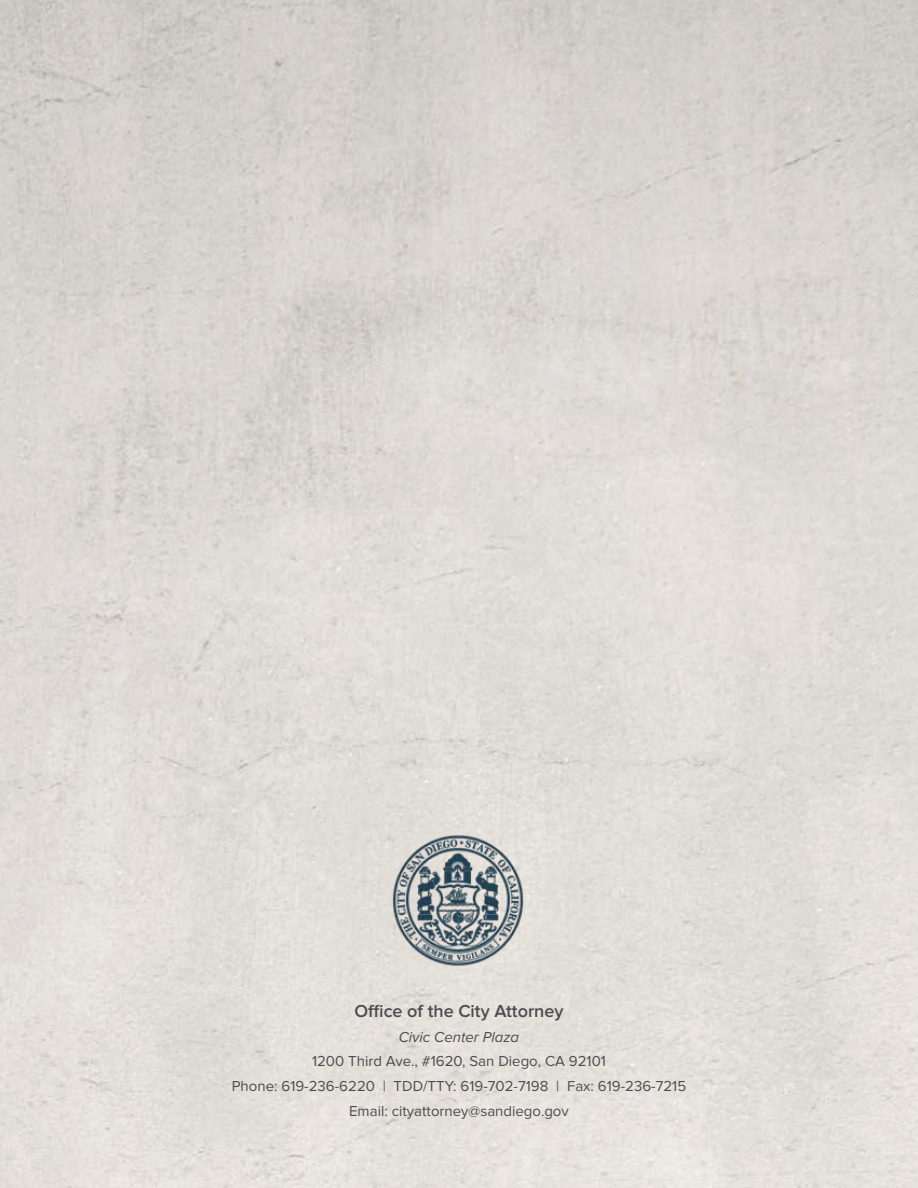
<style>
.page{position:relative;width:918px;height:1188px;background:#fff}
.page>*{position:absolute;margin:0;border:0;box-sizing:border-box;transform-origin:0 0}
.t1{font:600 18px "Proxima Nova";color:#4d4d4f}
.t2{font:15px/24.8px "Proxima Nova";color:#4d4d4f;text-align:center}
.t3{font:italic 15px "Proxima Nova";color:#4d4d4f}
</style>
<div class="page">
<img style="left:391px;top:834px;width:135px;height:135px">
<p class="t1" style="left:354px;top:1000px;width:211px">Office of the City Attorney</p>
<p class="t3" style="left:399px;top:1025px;width:122px">Civic Center Plaza</p>
<p class="t2" style="left:232px;top:1049px;width:456px">1200 Third Ave., #1620, San Diego, CA 92101<br>Phone: 619-236-6220 | TDD/TTY: 619-702-7198 | Fax: 619-236-7215<br>Email: cityattorney@sandiego.gov</p>
</div>
